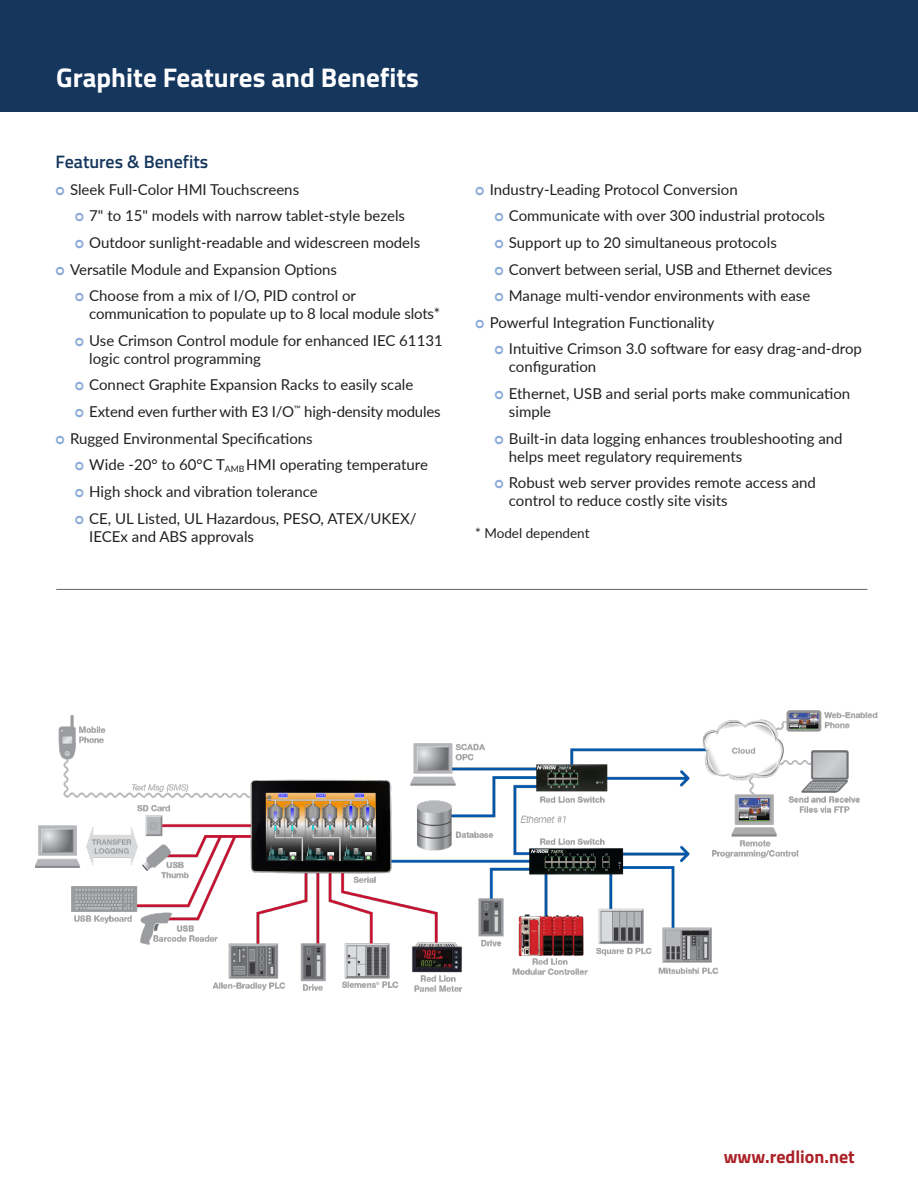
<style>
.page{position:relative;width:918px;height:1188px;background:#fff}
.page>*{position:absolute;margin:0;border:0;box-sizing:border-box;transform-origin:0 0}
.WhiteTextHeaders{font:700 27px "Titillium";color:#fff}
.Major_Heading{font:600 18px "Titillium";color:#15365d}
.t1{font:700 18px "Titillium Web";color:#ab2126}
.t2{font:15px/18px "Lato";color:#231f20}
.Spec_Text_1{font:13.5px "Lato";color:#231f20}
.s1{font-family:"Arial";font-weight:700;color:#8cabd8}
</style>
<div class="page">
<div style="left:0;top:0;width:918px;height:111px;background:#15365d"></div>
<hr style="left:56px;top:589px;width:811px;height:1px;background:#63666a">
<img style="left:36px;top:710px;width:842px;height:282px">
<p class="WhiteTextHeaders" style="left:56px;top:57px;width:364px">Graphite Features and Benefits</p>
<p class="Major_Heading" style="left:56px;top:148px;width:154px">Features &amp; Benefits</p>
<p class="t2" style="left:56px;top:180px;width:245px"><span class="s1">ᴑ</span> Sleek Full-Color HMI Touchscreens</p>
<p class="t2" style="left:75px;top:206px;width:332px"><span class="s1">ᴑ</span> 7" to 15" models with narrow tablet-style bezels</p>
<p class="t2" style="left:75px;top:233px;width:347px"><span class="s1">ᴑ</span> Outdoor sunlight-readable and widescreen models</p>
<p class="t2" style="left:56px;top:259px;width:283px"><span class="s1">ᴑ</span> Versatile Module and Expansion Options</p>
<p class="t2" style="left:89px;top:286px;width:352px;text-indent:-15px"><span class="s1">ᴑ</span> Choose from a mix of I/O, PID control or communication to populate up to 8 local module slots*</p>
<p class="t2" style="left:89px;top:331px;width:355px;text-indent:-15px"><span class="s1">ᴑ</span> Use Crimson Control module for enhanced IEC 61131 logic control programming</p>
<p class="t2" style="left:75px;top:375px;width:340px"><span class="s1">ᴑ</span> Connect Graphite Expansion Racks to easily scale</p>
<p class="t2" style="left:75px;top:402px;width:367px"><span class="s1">ᴑ</span> Extend even further with E3 I/O<sup>™</sup> high-density modules</p>
<p class="t2" style="left:56px;top:429px;width:259px"><span class="s1">ᴑ</span> Rugged Environmental Specifications</p>
<p class="t2" style="left:75px;top:455px;width:355px"><span class="s1">ᴑ</span> Wide -20° to 60°C T<sub>AMB</sub> HMI operating temperature</p>
<p class="t2" style="left:75px;top:482px;width:245px"><span class="s1">ᴑ</span> High shock and vibration tolerance</p>
<p class="t2" style="left:89px;top:509px;width:329px;text-indent:-15px"><span class="s1">ᴑ</span> CE, UL Listed, UL Hazardous, PESO, ATEX/UKEX/<br>IECEx and ABS approvals</p>
<p class="t2" style="left:475px;top:180px;width:264px"><span class="s1">ᴑ</span> Industry-Leading Protocol Conversion</p>
<p class="t2" style="left:494px;top:206px;width:332px"><span class="s1">ᴑ</span> Communicate with over 300 industrial protocols</p>
<p class="t2" style="left:494px;top:233px;width:284px"><span class="s1">ᴑ</span> Support up to 20 simultaneous protocols</p>
<p class="t2" style="left:494px;top:259px;width:339px"><span class="s1">ᴑ</span> Convert between serial, USB and Ethernet devices</p>
<p class="t2" style="left:494px;top:286px;width:317px"><span class="s1">ᴑ</span> Manage multi-vendor environments with ease</p>
<p class="t2" style="left:475px;top:313px;width:241px"><span class="s1">ᴑ</span> Powerful Integration Functionality</p>
<p class="t2" style="left:509px;top:339px;width:355px;text-indent:-15px"><span class="s1">ᴑ</span> Intuitive Crimson 3.0 software for easy drag-and-drop configuration</p>
<p class="t2" style="left:509px;top:384px;width:343px;text-indent:-15px"><span class="s1">ᴑ</span> Ethernet, USB and serial ports make communication simple</p>
<p class="t2" style="left:509px;top:429px;width:335px;text-indent:-15px"><span class="s1">ᴑ</span> Built-in data logging enhances troubleshooting and helps meet regulatory requirements</p>
<p class="t2" style="left:509px;top:473px;width:308px;text-indent:-15px"><span class="s1">ᴑ</span> Robust web server provides remote access and control to reduce costly site visits</p>
<p class="Spec_Text_1" style="left:475px;top:523px;width:116px">* Model dependent</p>
<p class="t1" style="left:724px;top:1143px;width:133px">www.redlion.net</p>
</div>
